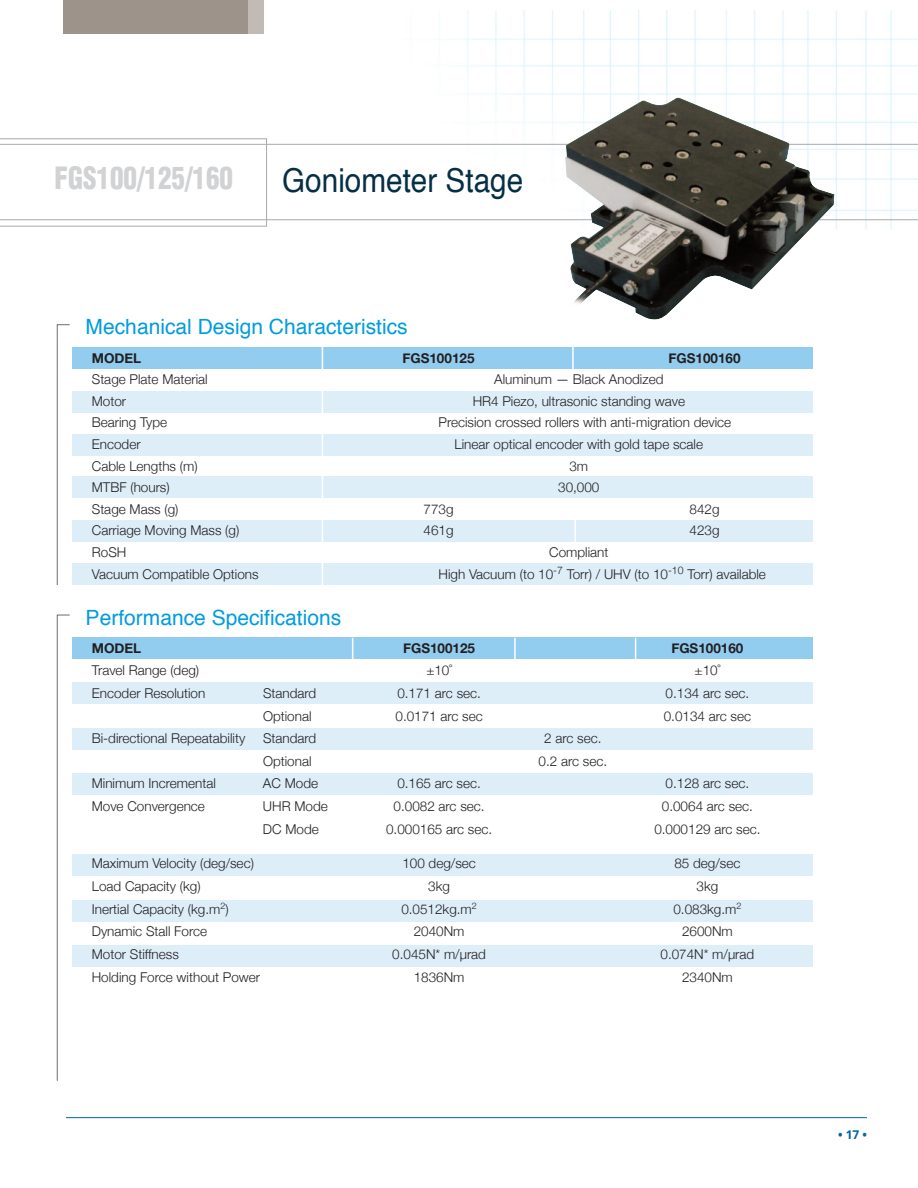
<style>
.page{position:relative;width:918px;height:1188px;background:#fff}
.page>*{position:absolute;margin:0;border:0;box-sizing:border-box;transform-origin:0 0}
.t1{font:33px "Helvetica";color:#052f45;scale:.9 1}
.t2{font:900 condensed 30px "Helvetica";color:#d1d2d4;scale:.9 1}
.t3{font:21px "Helvetica";color:#009cde}
.t4{font:300 13.5px "Helvetica Neue";color:#231f20}
.t5{font:700 13.5px "Helvetica Neue";color:#231f20}
.t6{font:700 12px "Open Sans";color:#0065a2}
</style>
<div class="page">
<hr style="left:66px;top:1117px;width:801px;height:1px;background:#0065a2">
<img style="left:63px;top:11px;width:855px;height:218px">
<svg style="left:0;top:138px;width:267px;height:89px"></svg>
<hr style="left:0;top:144px;width:918px;height:1px;background:#a8a9ad">
<hr style="left:0;top:219px;width:918px;height:1px;background:#a8a9ad">
<img style="left:559px;top:98px;width:276px;height:222px">
<div style="left:73px;top:347px;width:740px;height:22px;background:#92cdf0"></div>
<div style="left:72px;top:391px;width:741px;height:22px;background:#ddeef9"></div>
<div style="left:72px;top:435px;width:741px;height:21px;background:#ddeef9"></div>
<div style="left:72px;top:477px;width:741px;height:21px;background:#ddeef9"></div>
<div style="left:72px;top:520px;width:741px;height:22px;background:#ddeef9"></div>
<div style="left:72px;top:564px;width:741px;height:21px;background:#ddeef9"></div>
<div style="left:73px;top:683px;width:740px;height:21px;background:#ddeef9"></div>
<div style="left:72px;top:728px;width:741px;height:21px;background:#ddeef9"></div>
<div style="left:72px;top:774px;width:741px;height:21px;background:#ddeef9"></div>
<div style="left:73px;top:855px;width:740px;height:21px;background:#ddeef9"></div>
<div style="left:73px;top:901px;width:740px;height:21px;background:#ddeef9"></div>
<div style="left:73px;top:946px;width:740px;height:21px;background:#ddeef9"></div>
<svg style="left:57px;top:324px;width:13px;height:261px"></svg>
<div style="left:73px;top:637px;width:740px;height:22px;background:#92cdf0"></div>
<svg style="left:57px;top:614px;width:13px;height:467px"></svg>
<hr style="left:322px;top:341px;width:1px;height:253px;background:#fff">
<hr style="left:352px;top:638px;width:1px;height:37px;background:#fff">
<hr style="left:635px;top:638px;width:1px;height:33px;background:#fff">
<hr style="left:514px;top:638px;width:2px;height:37px;background:#fff">
<hr style="left:572px;top:341px;width:2px;height:35px;background:#fff">
<hr style="left:574px;top:509px;width:2px;height:38px;background:#fff">
<div style="left:64px;top:0;width:200px;height:33px;background:#9e938a"></div>
<div style="left:248px;top:0;width:29px;height:33px;background:#fff;opacity:.37"></div>
<p class="t2" style="left:55px;top:166px;width:200px">FGS100/125/160</p>
<p class="t1" style="left:282px;top:166px;width:269px">Goniometer Stage</p>
<p class="t3" style="left:86px;top:318px;width:324px">Mechanical Design Characteristics</p>
<p class="t5" style="left:92px;top:349px;width:51px">MODEL</p>
<p class="t5" style="left:402px;top:349px;width:74px">FGS100125</p>
<p class="t5" style="left:669px;top:349px;width:74px">FGS100160</p>
<p class="t4" style="left:92px;top:371px;width:117px">Stage Plate Material</p>
<p class="t4" style="left:494px;top:371px;width:171px">Aluminum — Black Anodized</p>
<p class="t4" style="left:92px;top:393px;width:36px">Motor</p>
<p class="t4" style="left:473px;top:393px;width:214px">HR4 Piezo, ultrasonic standing wave</p>
<p class="t4" style="left:92px;top:414px;width:77px">Bearing Type</p>
<p class="t4" style="left:439px;top:414px;width:294px">Precision crossed rollers with anti-migration device</p>
<p class="t4" style="left:92px;top:436px;width:50px">Encoder</p>
<p class="t4" style="left:455px;top:436px;width:250px">Linear optical encoder with gold tape scale</p>
<p class="t4" style="left:92px;top:457px;width:107px">Cable Lengths (m)</p>
<p class="t4" style="left:569px;top:457px;width:20px">3m</p>
<p class="t4" style="left:92px;top:479px;width:79px">MTBF (hours)</p>
<p class="t4" style="left:558px;top:479px;width:43px">30,000</p>
<p class="t4" style="left:92px;top:501px;width:88px">Stage Mass (g)</p>
<p class="t4" style="left:423px;top:501px;width:32px">773g</p>
<p class="t4" style="left:690px;top:501px;width:32px">842g</p>
<p class="t4" style="left:92px;top:522px;width:149px">Carriage Moving Mass (g)</p>
<p class="t4" style="left:423px;top:522px;width:32px">461g</p>
<p class="t4" style="left:690px;top:522px;width:32px">423g</p>
<p class="t4" style="left:92px;top:544px;width:36px">RoSH</p>
<p class="t4" style="left:549px;top:544px;width:61px">Compliant</p>
<p class="t4" style="left:92px;top:565px;width:168px">Vacuum Compatible Options</p>
<p class="t4" style="left:439px;top:565px;width:329px">High Vacuum (to 10<sup>-7</sup> Torr) / UHV (to 10<sup>-10</sup> Torr) available</p>
<p class="t3" style="left:86px;top:608px;width:257px">Performance Specifications</p>
<p class="t5" style="left:92px;top:639px;width:51px">MODEL</p>
<p class="t5" style="left:403px;top:639px;width:74px">FGS100125</p>
<p class="t5" style="left:671px;top:639px;width:74px">FGS100160</p>
<p class="t4" style="left:92px;top:662px;width:109px">Travel Range (deg)</p>
<p class="t4" style="left:426px;top:662px;width:27px">±10˚</p>
<p class="t4" style="left:695px;top:662px;width:27px">±10˚</p>
<p class="t4" style="left:92px;top:685px;width:115px">Encoder Resolution</p>
<p class="t4" style="left:263px;top:685px;width:55px">Standard</p>
<p class="t4" style="left:397px;top:685px;width:85px">0.171 arc sec.</p>
<p class="t4" style="left:666px;top:685px;width:85px">0.134 arc sec.</p>
<p class="t4" style="left:263px;top:707px;width:50px">Optional</p>
<p class="t4" style="left:395px;top:707px;width:89px">0.0171 arc sec</p>
<p class="t4" style="left:664px;top:707px;width:89px">0.0134 arc sec</p>
<p class="t4" style="left:92px;top:730px;width:155px">Bi-directional Repeatability</p>
<p class="t4" style="left:263px;top:730px;width:55px">Standard</p>
<p class="t4" style="left:544px;top:730px;width:59px">2 arc sec.</p>
<p class="t4" style="left:263px;top:753px;width:50px">Optional</p>
<p class="t4" style="left:539px;top:753px;width:70px">0.2 arc sec.</p>
<p class="t4" style="left:92px;top:775px;width:126px">Minimum Incremental</p>
<p class="t4" style="left:263px;top:775px;width:57px">AC Mode</p>
<p class="t4" style="left:397px;top:775px;width:85px">0.165 arc sec.</p>
<p class="t4" style="left:666px;top:775px;width:85px">0.128 arc sec.</p>
<p class="t4" style="left:92px;top:798px;width:115px">Move Convergence</p>
<p class="t4" style="left:263px;top:798px;width:66px">UHR Mode</p>
<p class="t4" style="left:394px;top:798px;width:93px">0.0082 arc sec.</p>
<p class="t4" style="left:662px;top:798px;width:93px">0.0064 arc sec.</p>
<p class="t4" style="left:263px;top:821px;width:57px">DC Mode</p>
<p class="t4" style="left:386px;top:821px;width:108px">0.000165 arc sec.</p>
<p class="t4" style="left:654px;top:821px;width:108px">0.000129 arc sec.</p>
<p class="t4" style="left:92px;top:855px;width:164px">Maximum Velocity (deg/sec)</p>
<p class="t4" style="left:402px;top:855px;width:75px">100 deg/sec</p>
<p class="t4" style="left:674px;top:855px;width:68px">85 deg/sec</p>
<p class="t4" style="left:92px;top:878px;width:110px">Load Capacity (kg)</p>
<p class="t4" style="left:428px;top:878px;width:23px">3kg</p>
<p class="t4" style="left:697px;top:878px;width:23px">3kg</p>
<p class="t4" style="left:92px;top:901px;width:138px">Inertial Capacity (kg.m<sup>2</sup>)</p>
<p class="t4" style="left:401px;top:901px;width:77px">0.0512kg.m<sup>2</sup></p>
<p class="t4" style="left:673px;top:901px;width:70px">0.083kg.m<sup>2</sup></p>
<p class="t4" style="left:92px;top:923px;width:117px">Dynamic Stall Force</p>
<p class="t4" style="left:414px;top:923px;width:52px">2040Nm</p>
<p class="t4" style="left:682px;top:923px;width:52px">2600Nm</p>
<p class="t4" style="left:92px;top:946px;width:89px">Motor Stiffness</p>
<p class="t4" style="left:392px;top:946px;width:95px">0.045N* m/µrad</p>
<p class="t4" style="left:661px;top:946px;width:95px">0.074N* m/µrad</p>
<p class="t4" style="left:92px;top:969px;width:170px">Holding Force without Power</p>
<p class="t4" style="left:414px;top:969px;width:52px">1836Nm</p>
<p class="t4" style="left:682px;top:969px;width:52px">2340Nm</p>
<p class="t6" style="left:838px;top:1127px;width:30px">• 17 •</p>
</div>
